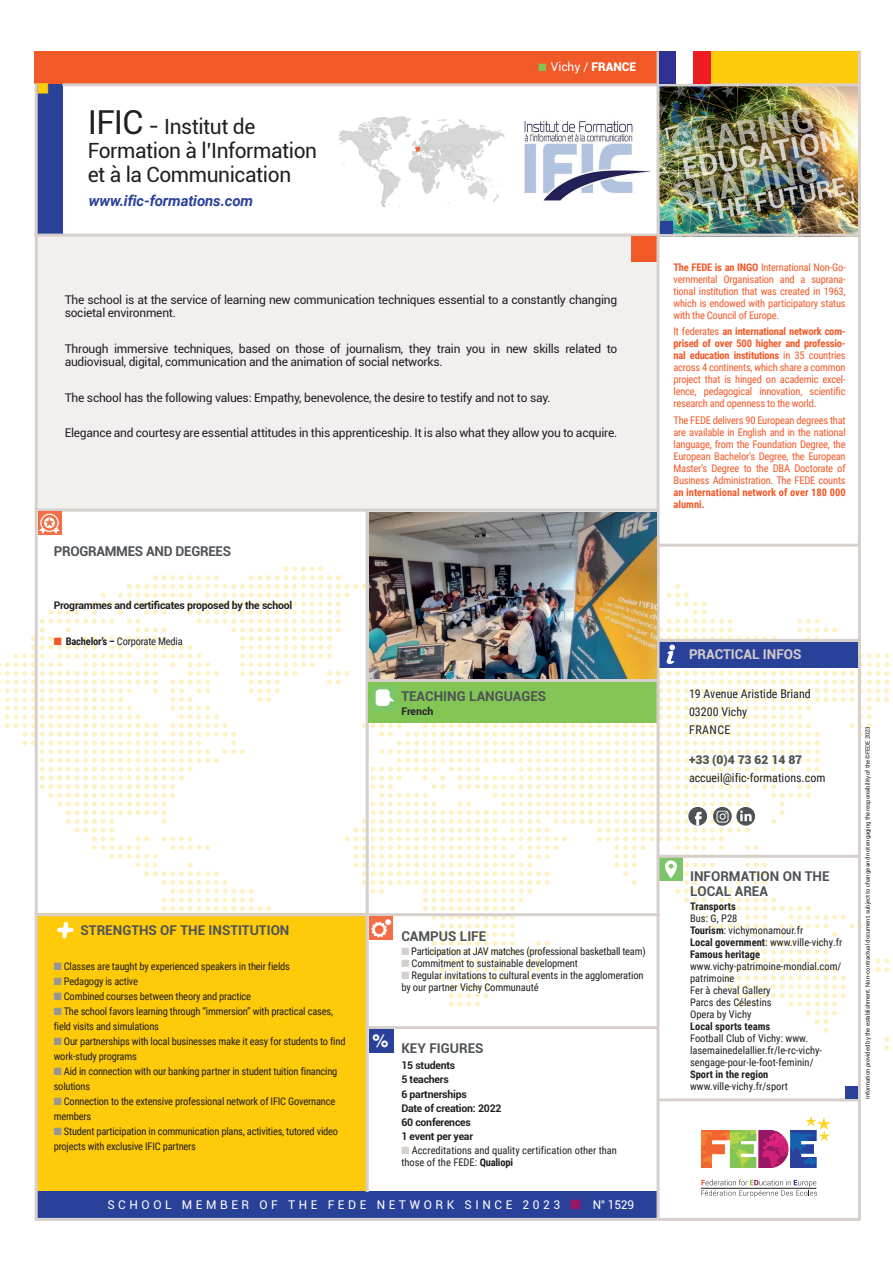
<style>
.page{position:relative;width:893px;height:1263px;background:#fff}
.page>*{position:absolute;margin:0;border:0;box-sizing:border-box;transform-origin:0 0}
.t1{font:21px/24px "Roboto";letter-spacing:-.02em;color:#231f20}
.t2{font:700 18px "Helvetica";color:#fff}
.t3{font:italic 700 15px "Roboto";letter-spacing:-.01em;color:#2a419a}
.t4{font:15px "Zapf Dingbats ITC";color:#feca0a}
.t5{font:700 13.5px/15px "Roboto";color:#4d5256}
.t6{font:700 13.5px "Roboto";letter-spacing:-.02em;color:#4d5256}
.t7{font:700 13.5px "Roboto";color:#d6cfcc}
.t8{font:12px/13.5px "Roboto";letter-spacing:-.02em;color:#231f20}
.t9{font:12px/18px "Roboto Condensed";color:#231f20}
.t10{font:12px "Roboto";letter-spacing:.3em;color:#fff}
.t11{font:900 12px "Roboto";color:#4d5256}
.t12{font:10.5px/15px "Roboto Condensed";letter-spacing:-.02em;color:#231f20}
.t13{font:10.5px/12px "Roboto Condensed";letter-spacing:-.02em;color:#f15929;text-align:justify}
.t14{font:10.5px/12px "Roboto Condensed";color:#231f20}
.t15{font:700 10.5px/14.1px "Roboto";letter-spacing:-.02em;color:#231f20}
.t16{font:700 10.5px "Roboto Condensed";color:#231f20}
.t17{font:700 10.5px/12px "Roboto Condensed";color:#f15929}
.t18{font:6px "Roboto";letter-spacing:-.02em;color:#231f20}
.s1{font-size:33px}
.s2{font-size:24px}
.s3{color:#83c555}
.s4{font-weight:900}
.s5{color:#f15929}
.s6{font-weight:700}
.s7{color:#959598}
.s8{color:#d6cfcc}
.s9{color:#991766}
</style>
<div class="page">
<svg style="left:701px;top:1116px;width:130px;height:52px"></svg>
<svg style="left:701px;top:1179px;width:116px;height:18px"></svg>
<hr style="left:701px;top:1188px;width:115px;height:1px;background:#211d1e">
<div style="left:35px;top:51px;width:27px;height:183px;background:#2a419a"></div>
<div style="left:35px;top:51px;width:825px;height:33px;background:#f15929"></div>
<div style="left:659px;top:51px;width:199px;height:33px;background:#feca0a"></div>
<div style="left:36px;top:913px;width:332px;height:290px;background:#feca0a"></div>
<img style="left:659px;top:86px;width:199px;height:148px">
<div style="left:37px;top:1192px;width:620px;height:26px;background:#2a419a"></div>
<div style="left:36px;top:236px;width:623px;height:275px;background:#f1f0ef"></div>
<hr style="left:35px;top:83px;width:3px;height:1138px;background:#d6cfcc">
<hr style="left:366px;top:510px;width:3px;height:682px;background:#d6cfcc">
<hr style="left:35px;top:1218px;width:826px;height:3px;background:#d6cfcc">
<hr style="left:35px;top:234px;width:825px;height:3px;background:#d6cfcc">
<hr style="left:37px;top:509px;width:621px;height:3px;background:#d6cfcc">
<hr style="left:858px;top:51px;width:3px;height:1169px;background:#d6cfcc">
<svg style="left:38px;top:512px;width:24px;height:23px"></svg>
<div style="left:40px;top:514px;width:19px;height:18px;border:1px solid #fff;border-radius:50%"></div>
<svg style="left:39px;top:517px;width:21px;height:17px"></svg>
<hr style="left:657px;top:1098px;width:202px;height:3px;background:#d6cfcc">
<div style="left:845px;top:1086px;width:13px;height:12px;background:#2a419a"></div>
<div style="left:660px;top:221px;width:12px;height:13px;background:#2a419a"></div>
<div style="left:631px;top:237px;width:26px;height:25px;background:#f15929"></div>
<hr style="left:659px;top:544px;width:200px;height:3px;background:#d6cfcc">
<hr style="left:656px;top:51px;width:3px;height:1168px;background:#d6cfcc">
<hr style="left:62px;top:83px;width:798px;height:3px;background:#d6cfcc">
<div style="left:659px;top:51px;width:17px;height:32px;background:#2e3092"></div>
<div style="left:676px;top:51px;width:17px;height:32px;background:#fff"></div>
<div style="left:693px;top:51px;width:17px;height:32px;background:#ee1d23"></div>
<img style="left:370px;top:513px;width:286px;height:53px">
<svg style="left:0;top:566px;width:889px;height:519px"></svg>
<img style="left:338px;top:116px;width:167px;height:92px">
<img style="left:524px;top:119px;width:127px;height:81px">
<h3 class="t4" style="left:36px;top:94px;width:13px;rotate:-90deg">■</h3>
<h1 class="t1" style="left:88px;top:114px;width:231px"><span class="s1">IFIC</span> <span class="s2">-</span> Institut de<br>Formation à l’Information et à la Communication</h1>
<h3 class="t3" style="left:89px;top:190px;width:166px">www.ific-formations.com</h3>
<p class="t10" style="left:539px;top:58px;width:99px"><span class="s3">■</span> Vichy / <span class="s4">FRANCE</span></p>
<p class="t8" style="left:65px;top:292px;width:554px">The school is at the service of learning new communication techniques essential to a constantly changing societal environment.</p>
<p class="t8" style="left:65px;top:341px;width:554px">Through immersive techniques, based on those of journalism, they train you in new skills related to audiovisual, digital, communication and the animation of social networks.</p>
<p class="t8" style="left:65px;top:390px;width:488px">The school has the following values: Empathy, benevolence, the desire to testify and not to say.</p>
<p class="t8" style="left:65px;top:426px;width:554px">Elegance and courtesy are essential attitudes in this apprenticeship. It is also what they allow you to acquire.</p>
<p class="t6" style="left:54px;top:541px;width:179px">PROGRAMMES AND DEGREES</p>
<p class="t15" style="left:54px;top:597px;width:240px">Programmes and certificates proposed by the school</p>
<p class="t12" style="left:54px;top:633px;width:131px"><span class="s5">■</span> <span class="s6">Bachelor’s –</span> Corporate Media</p>
<p class="t5" style="left:401px;top:688px;width:146px">TEACHING LANGUAGES</p>
<p class="t15" style="left:401px;top:704px;width:34px">French</p>
<p class="t5" style="left:81px;top:922px;width:210px">STRENGTHS OF THE INSTITUTION</p>
<p class="t12" style="left:54px;top:958px;width:238px"><span class="s7">■</span> Classes are taught by experienced speakers in their fields</p>
<p class="t12" style="left:54px;top:973px;width:86px"><span class="s7">■</span> Pedagogy is active</p>
<p class="t12" style="left:54px;top:988px;width:199px"><span class="s7">■</span> Combined courses between theory and practice</p>
<p class="t12" style="left:54px;top:1003px;width:281px"><span class="s7">■</span> The school favors learning through “immersion” with practical cases, field visits and simulations</p>
<p class="t12" style="left:54px;top:1033px;width:293px"><span class="s7">■</span> Our partnerships with local businesses make it easy for students to find work-study programs</p>
<p class="t12" style="left:54px;top:1063px;width:285px"><span class="s7">■</span> Aid in connection with our banking partner in student tuition financing solutions</p>
<p class="t12" style="left:54px;top:1093px;width:283px"><span class="s7">■</span> Connection to the extensive professional network of IFIC Governance members</p>
<p class="t12" style="left:54px;top:1123px;width:286px"><span class="s7">■</span> Student participation in communication plans, activities, tutored video projects with exclusive IFIC partners</p>
<p class="t5" style="left:401px;top:928px;width:86px">CAMPUS LIFE</p>
<p class="t12" style="left:401px;top:943px;width:246px"><span class="s8">■</span> Participation at JAV matches (professional basketball team)</p>
<p class="t12" style="left:401px;top:955px;width:178px"><span class="s8">■</span> Commitment to sustainable development</p>
<p class="t12" style="left:401px;top:968px;width:244px;line-height:12px"><span class="s8">■</span> Regular invitations to cultural events in the agglomeration by our partner Vichy Communauté</p>
<h2 class="t2" style="left:372px;top:1029px;width:18px">%</h2>
<p class="t5" style="left:401px;top:1040px;width:84px">KEY FIGURES</p>
<p class="t15" style="left:401px;top:1058px;width:102px">15 students<br>5 teachers<br>6 partnerships<br>Date of creation: 2022<br>60 conferences<br>1 event per year</p>
<p class="t14" style="left:401px;top:1144px;width:217px"><span class="s8">■</span> Accreditations and quality certification other than those of the FEDE: <span class="s6">Qualiopi</span></p>
<p class="t10" style="left:107px;top:1196px;width:528px">SCHOOL MEMBER OF THE FEDE NETWORK SINCE 2023 <span class="s9">■</span> N° 1529</p>
<p class="t13" style="left:673px;top:260px;width:174px"><span class="s6">The FEDE is an INGO</span> International Non-Go&shy;vernmental Organisation and a suprana&shy;tional institution that was created in 1963, which is endowed with participatory status with the Council of Europe.</p>
<p class="t13" style="left:673px;top:325px;width:174px">It federates <span class="s6">an international network com&shy;prised of over 500 higher and professio&shy;nal education institutions</span> in 35 countries across 4 continents, which share a common project that is hinged on academic excel&shy;lence, pedagogical innovation, scientific research and openness to the world.</p>
<p class="t13" style="left:673px;top:413px;width:174px">The FEDE delivers 90 European degrees that are available in English and in the national language, from the Foundation Degree, the European Bachelor’s Degree, the European Master’s Degree to the DBA Doctorate of Business Administration. The FEDE counts</p>
<p class="t17" style="left:673px;top:485px;width:174px">an international network of over 180 000 alumni.</p>
<p class="t7" style="left:689px;top:645px;width:114px">PRACTICAL INFOS</p>
<p class="t9" style="left:689px;top:684px;width:123px">19 Avenue Aristide Briand<br>03200 Vichy<br>FRANCE</p>
<p class="t11" style="left:689px;top:751px;width:115px">+33 (0)4 73 62 14 87</p>
<p class="t9" style="left:689px;top:768px;width:138px">accueil@ific-formations.com</p>
<p class="t5" style="left:690px;top:868px;width:141px">INFORMATION ON THE<br>LOCAL AREA</p>
<p class="t16" style="left:690px;top:899px;width:47px">Transports</p>
<p class="t14" style="left:690px;top:912px;width:154px">Bus: G, P28<br><span class="s6">Tourism</span>: vichymonamour.fr<br><span class="s6">Local government</span>: www.ville-vichy.fr<br><span class="s6">Famous heritage</span></p>
<p class="t14" style="left:690px;top:960px;width:153px">www.vichy-patrimoine-mondial.com/ patrimoine<br>Fer à cheval Gallery<br>Parcs des Célestins<br>Opera by Vichy</p>
<p class="t16" style="left:690px;top:1019px;width:82px">Local sports teams</p>
<p class="t14" style="left:690px;top:1032px;width:134px">Football Club of Vichy: www. lasemainedelallier.fr/le-rc-vichy&shy;sengage-pour-le-foot-feminin/</p>
<p class="t16" style="left:690px;top:1067px;width:80px">Sport in the region</p>
<p class="t14" style="left:690px;top:1080px;width:99px">www.ville-vichy.fr/sport</p>
<p class="t18" style="left:863px;top:1099px;width:374px;rotate:-90deg">Information provided by the establishment. Non-contractual document, subject to change and not engaging the responsibility of the ©FEDE 2023</p>
</div>
